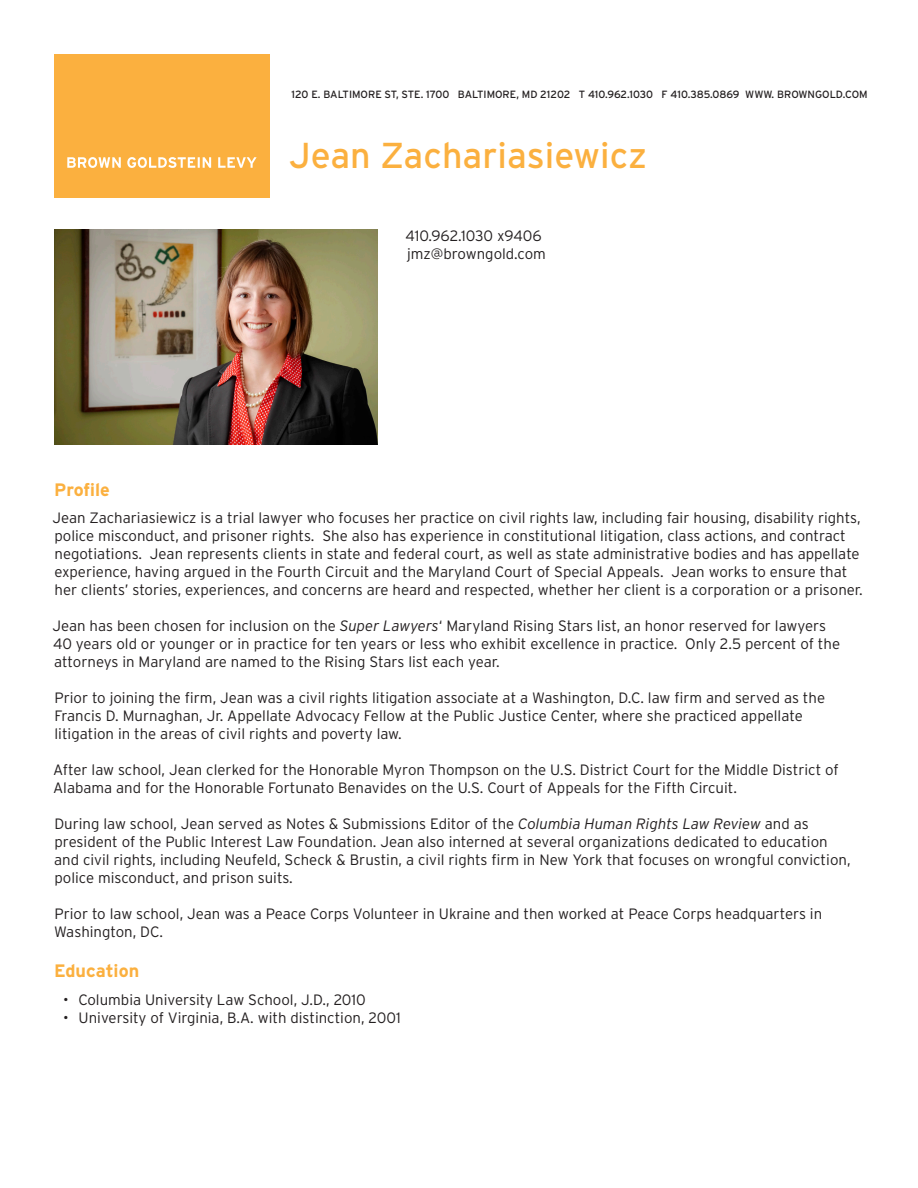
<style>
.page{position:relative;width:918px;height:1188px;background:#fff}
.page>*{position:absolute;margin:0;border:0;box-sizing:border-box;transform-origin:0 0}
.t1{font:36px "Interstate";color:#fbb03f}
.t2{font:700 18px "Interstate";color:#fbb03f}
.t3{font:300 15px/18px "Interstate";color:#231f20}
.t4{font:10.5px "Interstate";color:#231f20}
.s1{font-style:italic}
</style>
<div class="page">
<div style="left:54px;top:54px;width:216px;height:144px;background:#fbb03f"></div>
<svg style="left:67px;top:157px;width:190px;height:11px"></svg>
<img style="left:54px;top:230px;width:324px;height:215px">
<p class="t4" style="left:292px;top:88px;width:578px">120 E. BALTIMORE ST, STE. 1700 BALTIMORE, MD 21202 T 410.962.1030 F 410.385.0869 WWW. BROWNGOLD.COM</p>
<h1 class="t1" style="left:289px;top:133px;width:360px">Jean Zachariasiewicz</h1>
<p class="t3" style="left:406px;top:227px;width:142px">410.962.1030 x9406 jmz@browngold.com</p>
<h2 class="t2" style="left:54px;top:479px;width:57px">Profle</h2>
<p class="t3" style="left:52px;top:509px;width:812px">Jean Zachariasiewicz is a trial lawyer who focuses her practice on civil rights law, including fair housing, disability rights, police misconduct, and prisoner rights. She also has experience in constitutional litigation, class actions, and contract negotiations. Jean represents clients in state and federal court, as well as state administrative bodies and has appellate experience, having argued in the Fourth Circuit and the Maryland Court of Special Appeals. Jean works to ensure that her clients’ stories, experiences, and concerns are heard and respected, whether her client is a corporation or a prisoner.</p>
<p class="t3" style="left:52px;top:617px;width:789px">Jean has been chosen for inclusion on the <span class="s1">Super Lawyers</span>‘ Maryland Rising Stars list, an honor reserved for lawyers<br>40 years old or younger or in practice for ten years or less who exhibit excellence in practice. Only 2.5 percent of the attorneys in Maryland are named to the Rising Stars list each year.</p>
<p class="t3" style="left:54px;top:689px;width:772px">Prior to joining the frm, Jean was a civil rights litigation associate at a Washington, D.C. law frm and served as the<br>Francis D. Murnaghan, Jr. Appellate Advocacy Fellow at the Public Justice Center, where she practiced appellate litigation in the areas of civil rights and poverty law.</p>
<p class="t3" style="left:53px;top:761px;width:787px">After law school, Jean clerked for the Honorable Myron Thompson on the U.S. District Court for the Middle District of<br>Alabama and for the Honorable Fortunato Benavides on the U.S. Court of Appeals for the Fifth Circuit.</p>
<p class="t3" style="left:54px;top:815px;width:798px">During law school, Jean served as Notes &amp; Submissions Editor of the <span class="s1">Columbia Human Rights Law Review</span> and as president of the Public Interest Law Foundation. Jean also interned at several organizations dedicated to education and civil rights, including Neufeld, Scheck &amp; Brustin, a civil rights frm in New York that focuses on wrongful conviction, police misconduct, and prison suits.</p>
<p class="t3" style="left:54px;top:905px;width:770px">Prior to law school, Jean was a Peace Corps Volunteer in Ukraine and then worked at Peace Corps headquarters in<br>Washington, DC.</p>
<h2 class="t2" style="left:54px;top:959px;width:87px">Education</h2>
<p class="t3" style="left:63px;top:991px;width:304px">• Columbia University Law School, J.D., 2010</p>
<p class="t3" style="left:63px;top:1009px;width:339px">• University of Virginia, B.A. with distinction, 2001</p>
</div>
